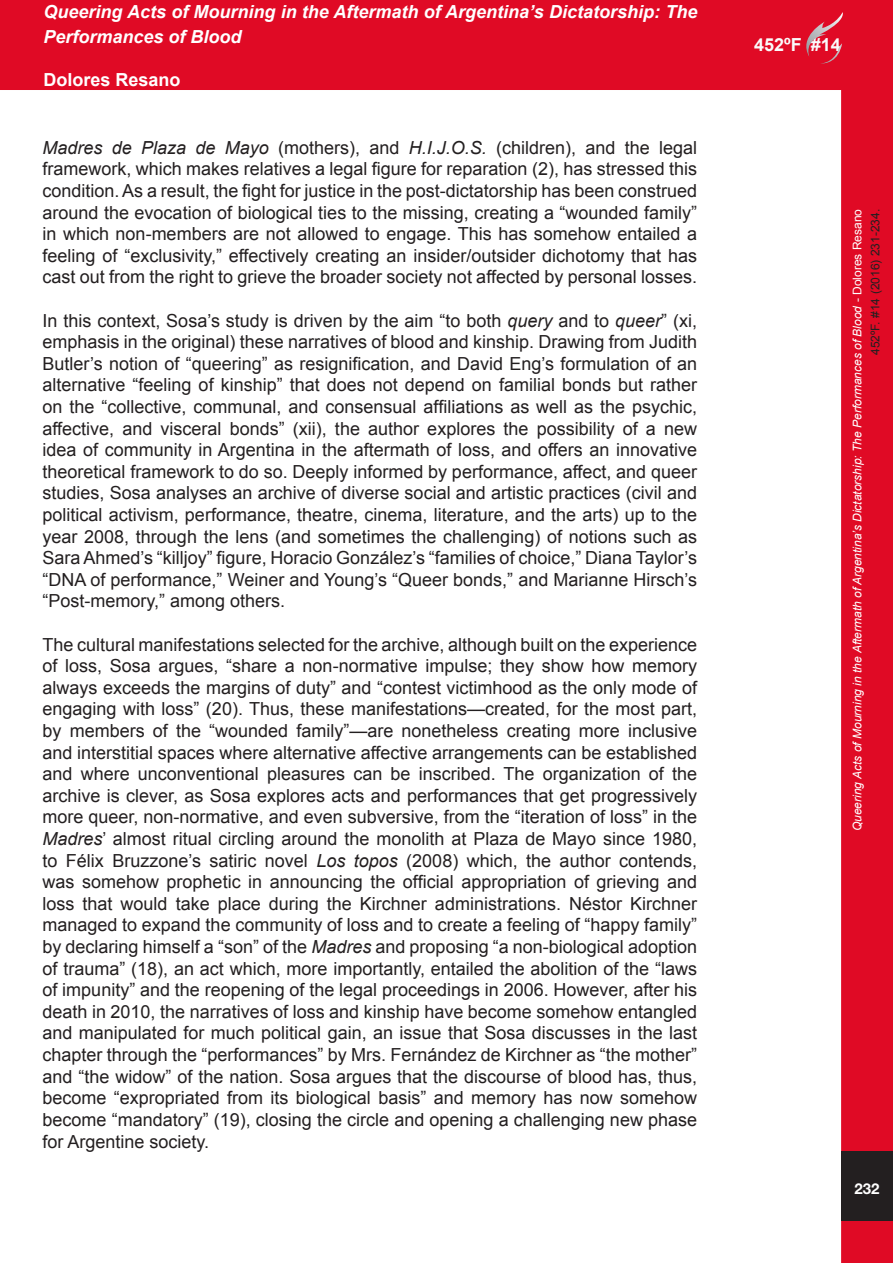
<style>
.page{position:relative;width:893px;height:1263px;background:#fff}
.page>*{position:absolute;margin:0;border:0;box-sizing:border-box;transform-origin:0 0}
.t1{font:18px/21.6px "Arial";color:#231f20;text-align:justify}
.t2{font:italic 700 18px/25.2px "Arial";color:#fff}
.t3{font:700 18px "Arial";color:#fff}
.t4{font:700 18px "Arial";color:#fafafa}
.t5{font:700 15px "Helvetica Neue";color:#fff}
.t6{font:italic 12px/18px "Arial";color:#fff;text-align:right}
.s1{font-style:italic}
.s2{color:#202020}
.s3{font-style:normal}
.s4{font-style:normal;color:#231f20}
</style>
<div class="page">
<div style="left:843px;top:2px;width:48px;height:1259px;background:#e00a25"></div>
<div style="left:841px;top:0;width:52px;height:1263px;border:3px solid #e00a25"></div>
<div style="left:841px;top:1151px;width:52px;height:70px;background:#231f20"></div>
<div style="left:0;top:0;width:893px;height:90px;background:#e00a25"></div>
<svg style="left:797px;top:12px;width:48px;height:52px;background:#dc1f37"></svg>
<p class="t2" style="left:44px;top:-1px;width:655px">Queering Acts of Mourning in the Aftermath of Argentina’s Dictatorship: The<br>Performances of Blood</p>
<p class="t3" style="left:44px;top:68px;width:139px">Dolores Resano</p>
<p class="t1" style="left:43px;top:137px;width:656px"><span class="s1">Madres de Plaza de Mayo</span> (mothers), and <span class="s1">H.I.J.O.S.</span> (children), and the legal framework, which makes relatives a legal figure for reparation (2), has stressed this condition. As a result, the fight for justice in the post-dictatorship has been construed around the evocation of biological ties to the missing, creating a <span class="s2">“</span>wounded family” in which non-members are not allowed to engage. This has somehow entailed a feeling of <span class="s2">“</span>exclusivity,” effectively creating an insider/outsider dichotomy that has cast out from the right to grieve the broader society not affected by personal losses.</p>
<p class="t1" style="left:43px;top:310px;width:656px">In this context, Sosa’s study is driven by the aim “to both <span class="s1">query</span> and to <span class="s1">queer</span>” (xi, emphasis in the original) these narratives of blood and kinship. Drawing from Judith Butler’s notion of “queering” as resignification, and David Eng’s formulation of an alternative <span class="s2">“</span>feeling of kinship” that does not depend on familial bonds but rather on the <span class="s2">“</span>collective, communal, and consensual affiliations as well as the psychic, affective, and visceral bonds” (xii), the author explores the possibility of a new idea of community in Argentina in the aftermath of loss, and offers an innovative theoretical framework to do so. Deeply informed by performance, affect, and queer studies, Sosa analyses an archive of diverse social and artistic practices (civil and political activism, performance, theatre, cinema, literature, and the arts) up to the year 2008, through the lens (and sometimes the challenging) of notions such as Sara Ahmed’s “killjoy” figure, Horacio González’s “families of choice,” Diana Taylor’s <span class="s2">“</span>DNA of performance,” Weiner and Young’s <span class="s2">“</span>Queer bonds,” and Marianne Hirsch’s <span class="s2">“</span>Post-memory,” among others.</p>
<p class="t1" style="left:43px;top:634px;width:656px">The cultural manifestations selected for the archive, although built on the experience of loss, Sosa argues, “share a non-normative impulse; they show how memory always exceeds the margins of duty” and “contest victimhood as the only mode of engaging with loss” (20). Thus, these manifestations—created, for the most part, by members of the “wounded family”—are nonetheless creating more inclusive and interstitial spaces where alternative affective arrangements can be established and where unconventional pleasures can be inscribed. The organization of the archive is clever, as Sosa explores acts and performances that get progressively more queer, non-normative, and even subversive, from the “iteration of loss” in the <span class="s1">Madres</span>’ almost ritual circling around the monolith at Plaza de Mayo since 1980, to Félix Bruzzone’s satiric novel <span class="s1">Los topos</span> (2008) which, the author contends, was somehow prophetic in announcing the official appropriation of grieving and loss that would take place during the Kirchner administrations. Néstor Kirchner managed to expand the community of loss and to create a feeling of “happy family” by declaring himself a “son” of the <span class="s1">Madres</span> and proposing “a non-biological adoption of trauma” (18), an act which, more importantly, entailed the abolition of the “laws of impunity” and the reopening of the legal proceedings in 2006. However, after his death in 2010, the narratives of loss and kinship have become somehow entangled and manipulated for much political gain, an issue that Sosa discusses in the last chapter through the “performances” by Mrs. Fernández de Kirchner as “the mother” and “the widow” of the nation. Sosa argues that the discourse of blood has, thus, become “expropriated from its biological basis” and memory has now somehow become “mandatory” (19), closing the circle and opening a challenging new phase for Argentine society.</p>
<p class="t4" style="left:754px;top:33px;width:88px">452ºF #14</p>
<p class="t6" style="left:849px;top:831px;width:624px;rotate:-90deg">Queering Acts of Mourning in the Aftermath of Argentina’s Dictatorship: The Performances of Blood <span class="s3">- Dolores Resano<br></span><span class="s4">452ºF. #14 (2016) 231-234.</span></p>
<p class="t5" style="left:854px;top:1179px;width:27px">232</p>
</div>
